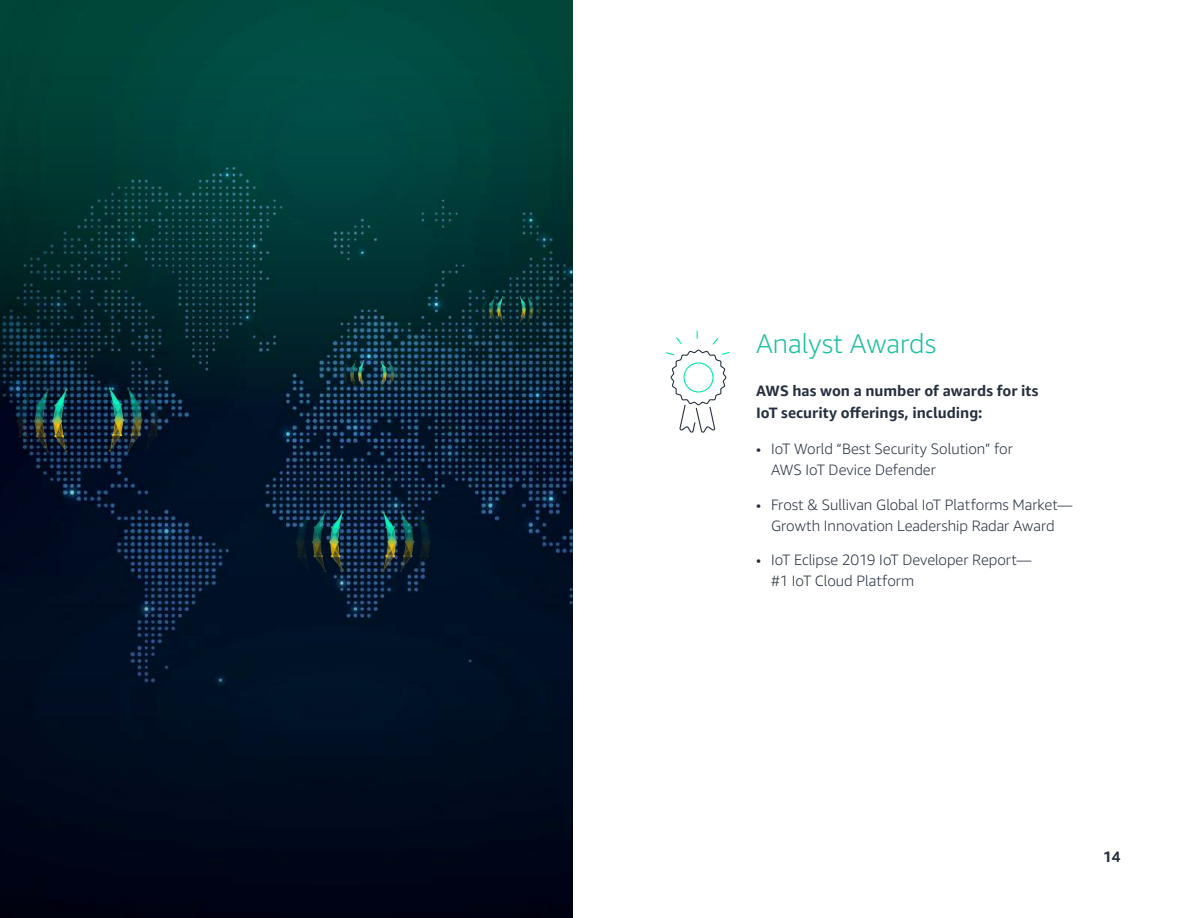
<style>
.page{position:relative;width:1188px;height:918px;background:#fff}
.page>*{position:absolute;margin:0;border:0;box-sizing:border-box;transform-origin:0 0}
.t1{font:300 27px "Amazon Ember";color:#16bf9f}
.t2{font:300 15px/21px "Amazon Ember";letter-spacing:-.005em;color:#252f3e}
.t3{font:700 15px/22.5px "Amazon Ember";color:#252f3e}
</style>
<div class="page">
<svg style="left:0;top:0;width:573px;height:918px;background:#02222d"></svg>
<img style="left:377px;top:360px;width:24px;height:27px">
<img style="left:342px;top:361px;width:23px;height:26px">
<img style="left:516px;top:296px;width:25px;height:26px">
<img style="left:482px;top:296px;width:22px;height:27px">
<img style="left:100px;top:387px;width:59px;height:65px">
<img style="left:16px;top:388px;width:54px;height:65px">
<img style="left:374px;top:510px;width:56px;height:61px">
<img style="left:295px;top:511px;width:51px;height:61px">
<svg style="left:666px;top:330px;width:64px;height:103px"></svg>
<h1 class="t1" style="left:756px;top:327px;width:182px">Analyst Awards</h1>
<p class="t3" style="left:756px;top:379px;width:284px">AWS has won a number of awards for its<br>IoT security offerings, including:</p>
<p class="t2" style="left:771px;top:438px;width:243px;text-indent:-15px">• IoT World “Best Security Solution” for<br>AWS IoT Device Defender</p>
<p class="t2" style="left:756px;top:494px;width:318px;text-align:center">• Frost &amp; Sullivan Global IoT Platforms Market—<br>Growth Innovation Leadership Radar Award</p>
<p class="t2" style="left:771px;top:549px;width:262px;text-indent:-15px">• IoT Eclipse 2019 IoT Developer Report— #1 IoT Cloud Platform</p>
<p class="t3" style="left:1103px;top:846px;width:19px">14</p>
</div>
